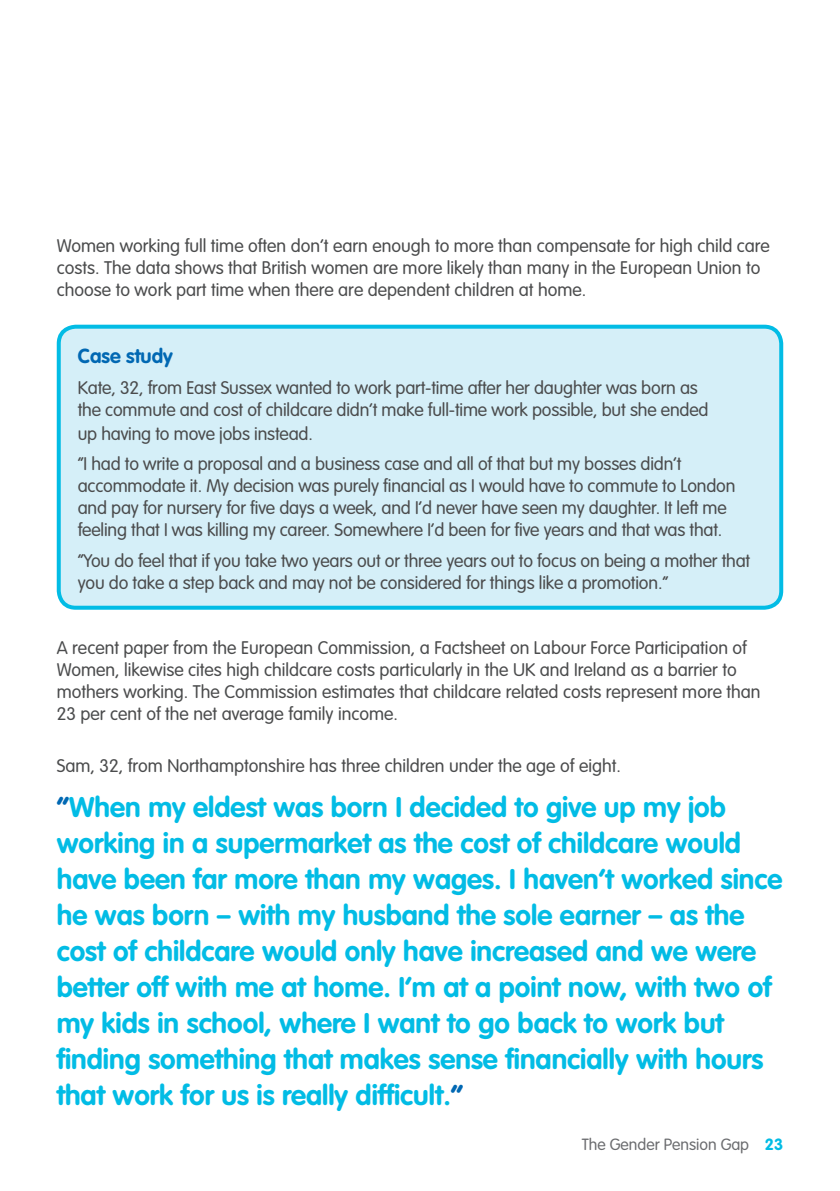
<style>
.page{position:relative;width:840px;height:1191px;background:#fff}
.page>*{position:absolute;margin:0;border:0;box-sizing:border-box;transform-origin:0 0}
._3__Subheading_2_-_1{font:700 28px/36px "VAG Rounded Std";color:#02bce5}
._3__Subheading_2_-_1-2{font:700 20px "VAG Rounded Std";color:#0168b3}
._3__Subheading_2_-_1-3{font:300 18px/22px "VAG Rounded Std";color:#4b4c4d}
.t1{font:300 16px "VAG Rounded Std";color:#6c6d70}
.s1{color:#0168b3}
.s2{font-weight:700;color:#02bce5}
</style>
<div class="page">
<div style="left:59px;top:327px;width:721px;height:280px;background:#d5eff8;border-radius:17px"></div>
<div style="left:57px;top:325px;width:725px;height:284px;border:4px solid #02bce5;border-radius:17px"></div>
<p class="_3__Subheading_2_-_1-3" style="left:57px;top:235px;width:714px">Women working full time often don’t earn enough to more than compensate for high child care costs. The data shows that British women are more likely than many in the European Union to choose to work part time when there are dependent children at home.</p>
<p class="_3__Subheading_2_-_1-2" style="left:78px;top:344px;width:96px">Case study</p>
<p class="_3__Subheading_2_-_1-3" style="left:78px;top:377px;width:632px">Kate, 32, from East Sussex wanted to work part-time after her daughter was born as the commute and cost of childcare didn’t make full-time work possible, but she ended</p>
<p class="_3__Subheading_2_-_1-3" style="left:78px;top:423px;width:236px">up having to move jobs instead.</p>
<p class="_3__Subheading_2_-_1-3" style="left:78px;top:453px;width:658px">“I had to write a proposal and a business case and all of that but my bosses didn’t accommodate it. My decision was purely financial as I would have to commute to London and pay for nursery for five days a week, and I’d never have seen my daughter. It left me feeling that I was killing my career. Somewhere I’d been for five years and that was that.</p>
<p class="_3__Subheading_2_-_1-3" style="left:78px;top:550px;width:673px">“You do feel that if you take two years out or three years out to focus on being a mother that you do take a step back and may not be considered for things like a promotion.”</p>
<p class="_3__Subheading_2_-_1-3" style="left:57px;top:637px;width:705px">A recent paper from the European Commission, a Factsheet on Labour Force Participation of Women, likewise cites high childcare costs particularly in the UK and Ireland as a barrier to mothers working. The Commission estimates that childcare related costs represent more than 23 per cent of the net average family income.</p>
<p class="_3__Subheading_2_-_1-3" style="left:57px;top:755px;width:565px">Sam, 32, from Northamptonshire has three children under the age of eight.</p>
<p class="_3__Subheading_2_-_1" style="left:57px;top:790px;width:726px"><span class="s1">“</span>When my eldest was born I decided to give up my job working in a supermarket as the cost of childcare would have been far more than my wages. I haven’t worked since he was born – with my husband the sole earner – as the cost of childcare would only have increased and we were better off with me at home. I’m at a point now, with two of my kids in school, where I want to go back to work but finding something that makes sense financially with hours that work for us is really difficult.<span class="s1">“</span></p>
<p class="t1" style="left:581px;top:1135px;width:203px">The Gender Pension Gap <span class="s2">23</span></p>
</div>
